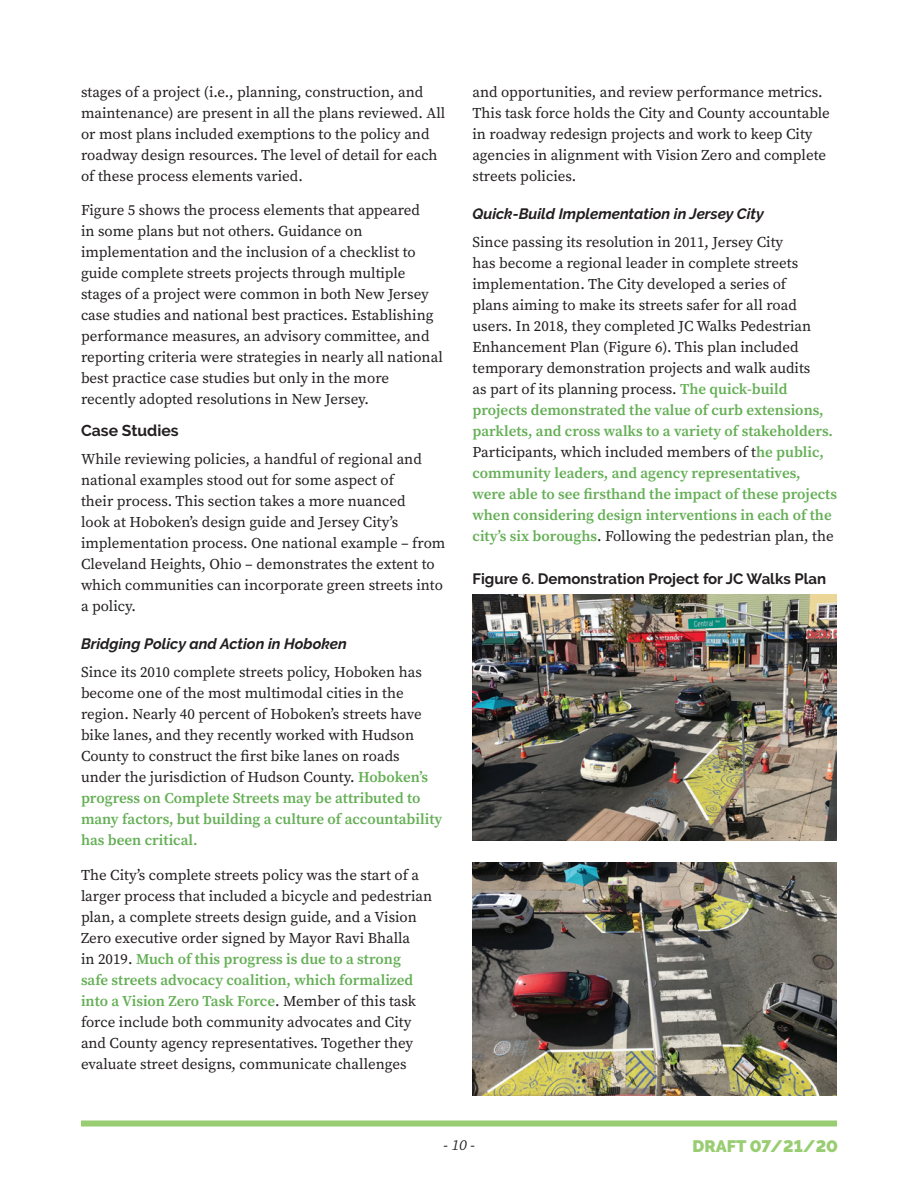
<style>
.page{position:relative;width:918px;height:1188px;background:#fff}
.page>*{position:absolute;margin:0;border:0;box-sizing:border-box;transform-origin:0 0}
.t1{font:900 16.65px "Raleway";color:#99cd72}
.Header_3{font:700 15.75px "Raleway";color:#231f20}
.Body{font:15px/21px "Source Serif Variable";color:#231f20}
.Header_4{font:italic 700 15px "Raleway";color:#231f20}
.t2{font:700 15px "Raleway";color:#231f20}
.t3{font:italic 15px "Source Serif Variable";color:#231f20}
.s1{color:#64af55}
</style>
<div class="page">
<div style="left:81px;top:1120px;width:756px;height:6px;background:#99cd72"></div>
<img style="left:472px;top:594px;width:365px;height:247px">
<img style="left:472px;top:862px;width:365px;height:233px">
<p class="Body" style="left:81px;top:81px;width:366px">stages of a project (i.e., planning, construction, and maintenance) are present in all the plans reviewed. All or most plans included exemptions to the policy and roadway design resources. The level of detail for each of these process elements varied.</p>
<p class="Body" style="left:81px;top:200px;width:363px">Figure 5 shows the process elements that appeared<br>in some plans but not others. Guidance on implementation and the inclusion of a checklist to guide complete streets projects through multiple stages of a project were common in both New Jersey case studies and national best practices. Establishing performance measures, an advisory committee, and reporting criteria were strategies in nearly all national best practice case studies but only in the more recently adopted resolutions in New Jersey.</p>
<p class="Header_3" style="left:81px;top:422px;width:99px">Case Studies</p>
<p class="Body" style="left:81px;top:449px;width:366px">While reviewing policies, a handful of regional and national examples stood out for some aspect of<br>their process. This section takes a more nuanced<br>look at Hoboken’s design guide and Jersey City’s implementation process. One national example – from Cleveland Heights, Ohio – demonstrates the extent to which communities can incorporate green streets into a policy.</p>
<p class="Header_4" style="left:81px;top:635px;width:267px">Bridging Policy and Action in Hoboken</p>
<p class="Body" style="left:81px;top:662px;width:363px">Since its 2010 complete streets policy, Hoboken has become one of the most multimodal cities in the region. Nearly 40 percent of Hoboken’s streets have bike lanes, and they recently worked with Hudson County to construct the first bike lanes on roads under the jurisdiction of Hudson County. <span class="s1">Hoboken’s progress on Complete Streets may be attributed to many factors, but building a culture of accountability has been critical.</span></p>
<p class="Body" style="left:81px;top:864px;width:353px">The City’s complete streets policy was the start of a larger process that included a bicycle and pedestrian plan, a complete streets design guide, and a Vision Zero executive order signed by Mayor Ravi Bhalla<br>in 2019. <span class="s1">Much of this progress is due to a strong<br>safe streets advocacy coalition, which formalized into a Vision Zero Task Force</span>. Member of this task force include both community advocates and City and County agency representatives. Together they evaluate street designs, communicate challenges</p>
<p class="Body" style="left:472px;top:81px;width:359px">and opportunities, and review performance metrics.<br>This task force holds the City and County accountable in roadway redesign projects and work to keep City agencies in alignment with Vision Zero and complete streets policies.</p>
<p class="Header_4" style="left:472px;top:205px;width:293px">Quick-Build Implementation in Jersey City</p>
<p class="Body" style="left:472px;top:231px;width:366px">Since passing its resolution in 2011, Jersey City<br>has become a regional leader in complete streets implementation. The City developed a series of<br>plans aiming to make its streets safer for all road users. In 2018, they completed JC Walks Pedestrian Enhancement Plan (Figure 6). This plan included temporary demonstration projects and walk audits<br>as part of its planning process. <span class="s1">The quick-build projects demonstrated the value of curb extensions, parklets, and cross walks to a variety of stakeholders.<br></span>Participants, which included members of t<span class="s1">he public, community leaders, and agency representatives, were able to see firsthand the impact of these projects when considering design interventions in each of the city’s six boroughs</span>. Following the pedestrian plan, the</p>
<p class="t2" style="left:472px;top:570px;width:355px">Figure 6. Demonstration Project for JC Walks Plan</p>
<p class="t3" style="left:443px;top:1135px;width:33px">- 10 -</p>
<p class="t1" style="left:693px;top:1137px;width:147px">DRAFT 07/21/20</p>
</div>
